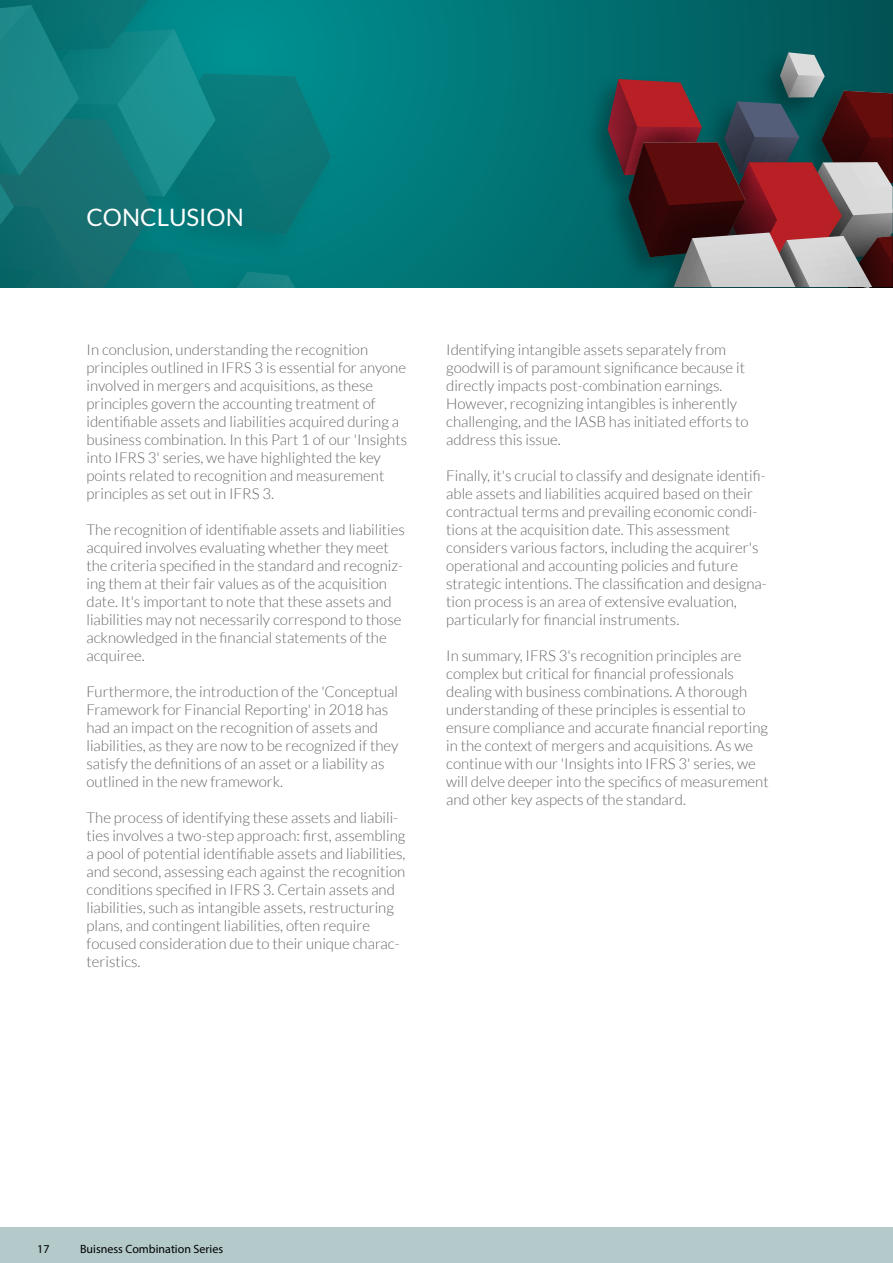
<style>
.page{position:relative;width:893px;height:1263px;background:#fff}
.page>*{position:absolute;margin:0;border:0;box-sizing:border-box;transform-origin:0 0}
.t1{font:24px "Lato";color:#fff}
.t2{font:300 15px/18px "Lato";color:#666}
.t3{font:12px "Myriad Pro";color:#000}
</style>
<div class="page">
<svg style="left:344px;top:0;width:549px;height:287px"></svg>
<img style="left:573px;top:40px;width:320px;height:247px">
<svg style="left:607px;top:52px;width:286px;height:235px"></svg>
<img style="left:331px;top:0;width:13px;height:287px">
<svg style="left:0;top:0;width:331px;height:287px"></svg>
<div style="left:0;top:1228px;width:893px;height:35px;background:#b3c9ca"></div>
<h1 class="t1" style="left:87px;top:203px;width:159px">CONCLUSION</h1>
<p class="t2" style="left:87px;top:341px;width:322px">In conclusion, understanding the recognition principles outlined in IFRS 3 is essential for anyone involved in mergers and acquisitions, as these principles govern the accounting treatment of identifiable assets and liabilities acquired during a business combination. In this Part 1 of our 'Insights into IFRS 3' series, we have highlighted the key points related to recognition and measurement principles as set out in IFRS 3.</p>
<p class="t2" style="left:87px;top:521px;width:320px">The recognition of identifiable assets and liabilities acquired involves evaluating whether they meet the criteria specified in the standard and recogniz&shy;ing them at their fair values as of the acquisition date. It's important to note that these assets and liabilities may not necessarily correspond to those acknowledged in the financial statements of the acquiree.</p>
<p class="t2" style="left:87px;top:683px;width:313px">Furthermore, the introduction of the 'Conceptual Framework for Financial Reporting' in 2018 has had an impact on the recognition of assets and liabilities, as they are now to be recognized if they satisfy the definitions of an asset or a liability as outlined in the new framework.</p>
<p class="t2" style="left:87px;top:809px;width:320px">The process of identifying these assets and liabili&shy;ties involves a two-step approach: first, assembling a pool of potential identifiable assets and liabilities, and second, assessing each against the recognition conditions specified in IFRS 3. Certain assets and liabilities, such as intangible assets, restructuring plans, and contingent liabilities, often require focused consideration due to their unique charac&shy;teristics.</p>
<p class="t2" style="left:446px;top:341px;width:304px">Identifying intangible assets separately from goodwill is of paramount significance because it directly impacts post-combination earnings.<br>However, recognizing intangibles is inherently challenging, and the IASB has initiated efforts to address this issue.</p>
<p class="t2" style="left:446px;top:467px;width:322px">Finally, it's crucial to classify and designate identifi&shy;able assets and liabilities acquired based on their contractual terms and prevailing economic condi&shy;tions at the acquisition date. This assessment considers various factors, including the acquirer's operational and accounting policies and future strategic intentions. The classification and designa&shy;tion process is an area of extensive evaluation, particularly for financial instruments.</p>
<p class="t2" style="left:446px;top:647px;width:324px">In summary, IFRS 3's recognition principles are complex but critical for financial professionals dealing with business combinations. A thorough understanding of these principles is essential to ensure compliance and accurate financial reporting in the context of mergers and acquisitions. As we continue with our 'Insights into IFRS 3' series, we will delve deeper into the specifics of measurement and other key aspects of the standard.</p>
<p class="t3" style="left:37px;top:1241px;width:14px">17</p>
<p class="t3" style="left:80px;top:1241px;width:144px">Buisness Combination Series</p>
</div>
